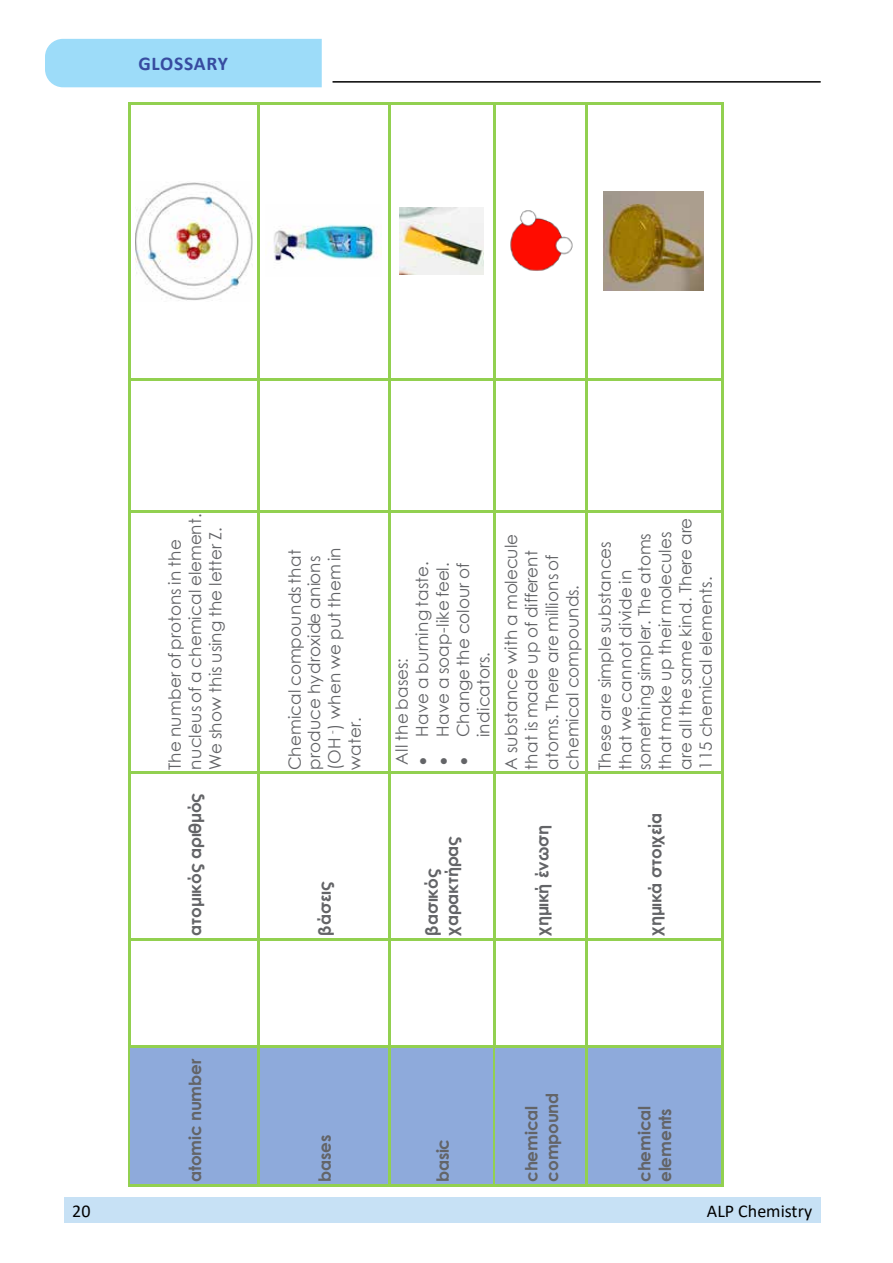
<style>
.page{position:relative;width:893px;height:1263px;background:#fff}
.page>*{position:absolute;margin:0;border:0;box-sizing:border-box;transform-origin:0 0}
.t1{font:700 19.5px "Calibri";letter-spacing:.04em;color:#374ca0}
.t2{font:18px "Calibri";color:#000}
.t3{font:16.8px/20.4px "Century Gothic";letter-spacing:.015em;color:#636467}
.t4{font:700 16.8px/20.4px "Century Gothic";letter-spacing:-.01em;color:#636467}
</style>
<div class="page">
<div style="left:64px;top:1197px;width:757px;height:25px;background:#c7e1f5"></div>
<hr style="left:333px;top:81px;width:488px;height:2px;background:#000">
<div style="left:45px;top:39px;width:277px;height:48px;background:#9ddcf9"></div>
<div style="left:131px;top:1048px;width:127px;height:136px;background:#8eaadb"></div>
<hr style="left:128px;top:1047px;width:2px;height:137px;background:#92d050">
<hr style="left:130px;top:1047px;width:1px;height:137px;background:#8eaadb">
<hr style="left:128px;top:940px;width:2px;height:105px;background:#92d050">
<hr style="left:128px;top:773px;width:2px;height:165px;background:#92d050">
<hr style="left:128px;top:513px;width:2px;height:258px;background:#92d050">
<hr style="left:128px;top:381px;width:2px;height:129px;background:#92d050">
<hr style="left:128px;top:104px;width:2px;height:274px;background:#92d050">
<hr style="left:131px;top:1184px;width:127px;height:3px;background:#92d050">
<hr style="left:131px;top:1045px;width:127px;height:2px;background:#92d050">
<hr style="left:131px;top:938px;width:127px;height:2px;background:#92d050">
<hr style="left:131px;top:771px;width:127px;height:2px;background:#92d050">
<hr style="left:131px;top:510px;width:127px;height:3px;background:#92d050">
<hr style="left:131px;top:378px;width:127px;height:3px;background:#92d050">
<hr style="left:131px;top:102px;width:127px;height:2px;background:#92d050">
<div style="left:260px;top:1048px;width:129px;height:136px;background:#8eaadb"></div>
<hr style="left:258px;top:1047px;width:2px;height:137px;background:#92d050">
<hr style="left:260px;top:1047px;width:1px;height:137px;background:#8eaadb">
<hr style="left:258px;top:940px;width:2px;height:105px;background:#92d050">
<hr style="left:258px;top:773px;width:2px;height:165px;background:#92d050">
<hr style="left:258px;top:513px;width:2px;height:258px;background:#92d050">
<hr style="left:258px;top:381px;width:2px;height:129px;background:#92d050">
<hr style="left:258px;top:104px;width:2px;height:274px;background:#92d050">
<hr style="left:261px;top:1184px;width:128px;height:3px;background:#92d050">
<hr style="left:261px;top:1045px;width:128px;height:2px;background:#92d050">
<hr style="left:261px;top:938px;width:128px;height:2px;background:#92d050">
<hr style="left:261px;top:771px;width:128px;height:2px;background:#92d050">
<hr style="left:261px;top:510px;width:128px;height:3px;background:#92d050">
<hr style="left:261px;top:378px;width:128px;height:3px;background:#92d050">
<hr style="left:261px;top:102px;width:128px;height:2px;background:#92d050">
<div style="left:391px;top:1048px;width:102px;height:136px;background:#8eaadb"></div>
<hr style="left:389px;top:1047px;width:2px;height:137px;background:#92d050">
<hr style="left:391px;top:1047px;width:1px;height:137px;background:#8eaadb">
<hr style="left:389px;top:940px;width:2px;height:105px;background:#92d050">
<hr style="left:389px;top:773px;width:2px;height:165px;background:#92d050">
<hr style="left:389px;top:513px;width:2px;height:258px;background:#92d050">
<hr style="left:389px;top:381px;width:2px;height:129px;background:#92d050">
<hr style="left:389px;top:104px;width:2px;height:274px;background:#92d050">
<hr style="left:392px;top:1184px;width:101px;height:3px;background:#92d050">
<hr style="left:392px;top:1045px;width:101px;height:2px;background:#92d050">
<hr style="left:392px;top:938px;width:101px;height:2px;background:#92d050">
<hr style="left:392px;top:771px;width:101px;height:2px;background:#92d050">
<hr style="left:392px;top:510px;width:101px;height:3px;background:#92d050">
<hr style="left:392px;top:378px;width:101px;height:3px;background:#92d050">
<hr style="left:392px;top:102px;width:101px;height:2px;background:#92d050">
<div style="left:496px;top:1048px;width:90px;height:136px;background:#8eaadb"></div>
<svg style="left:493px;top:1184px;width:4px;height:3px"></svg>
<hr style="left:493px;top:1047px;width:3px;height:137px;background:#92d050">
<hr style="left:496px;top:1047px;width:1px;height:137px;background:#8eaadb">
<hr style="left:493px;top:940px;width:3px;height:105px;background:#92d050">
<hr style="left:493px;top:773px;width:3px;height:165px;background:#92d050">
<hr style="left:493px;top:513px;width:3px;height:258px;background:#92d050">
<svg style="left:493px;top:510px;width:4px;height:3px"></svg>
<hr style="left:493px;top:381px;width:3px;height:129px;background:#92d050">
<svg style="left:493px;top:378px;width:4px;height:3px"></svg>
<hr style="left:493px;top:104px;width:3px;height:274px;background:#92d050">
<hr style="left:497px;top:1184px;width:89px;height:3px;background:#92d050">
<hr style="left:497px;top:1045px;width:89px;height:2px;background:#92d050">
<hr style="left:497px;top:938px;width:89px;height:2px;background:#92d050">
<hr style="left:497px;top:771px;width:89px;height:2px;background:#92d050">
<hr style="left:497px;top:510px;width:89px;height:3px;background:#92d050">
<hr style="left:497px;top:378px;width:89px;height:3px;background:#92d050">
<hr style="left:497px;top:102px;width:89px;height:2px;background:#92d050">
<div style="left:589px;top:1048px;width:131px;height:136px;background:#8eaadb"></div>
<hr style="left:586px;top:1047px;width:2px;height:137px;background:#92d050">
<hr style="left:588px;top:1047px;width:1px;height:137px;background:#8eaadb">
<hr style="left:586px;top:940px;width:2px;height:105px;background:#92d050">
<hr style="left:586px;top:773px;width:2px;height:165px;background:#92d050">
<hr style="left:586px;top:513px;width:2px;height:258px;background:#92d050">
<hr style="left:586px;top:381px;width:2px;height:129px;background:#92d050">
<hr style="left:586px;top:104px;width:2px;height:274px;background:#92d050">
<hr style="left:589px;top:1184px;width:132px;height:3px;background:#92d050">
<hr style="left:721px;top:1047px;width:3px;height:137px;background:#92d050">
<hr style="left:589px;top:1045px;width:132px;height:2px;background:#92d050">
<hr style="left:721px;top:940px;width:3px;height:105px;background:#92d050">
<hr style="left:589px;top:938px;width:132px;height:2px;background:#92d050">
<hr style="left:721px;top:773px;width:3px;height:165px;background:#92d050">
<hr style="left:589px;top:771px;width:132px;height:2px;background:#92d050">
<hr style="left:721px;top:513px;width:3px;height:258px;background:#92d050">
<hr style="left:589px;top:510px;width:132px;height:3px;background:#92d050">
<hr style="left:721px;top:381px;width:3px;height:129px;background:#92d050">
<hr style="left:589px;top:378px;width:132px;height:3px;background:#92d050">
<hr style="left:721px;top:104px;width:3px;height:274px;background:#92d050">
<hr style="left:589px;top:102px;width:132px;height:2px;background:#92d050">
<img style="left:135px;top:182px;width:117px;height:119px">
<img style="left:274px;top:224px;width:107px;height:37px">
<img style="left:400px;top:207px;width:83px;height:68px">
<img style="left:510px;top:210px;width:63px;height:61px">
<img style="left:603px;top:191px;width:100px;height:99px">
<p class="t1" style="left:138px;top:49px;width:91px">GLOSSARY</p>
<p class="t3" style="left:164px;top:770px;width:258px;rotate:-90deg">The number of protons in the nucleus of a chemical element.<br>We show this using the letter Ζ.</p>
<p class="t4" style="left:184px;top:936px;width:144px;rotate:-90deg">ατομικός αριθμός</p>
<p class="t4" style="left:184px;top:1182px;width:124px;rotate:-90deg">atomic number</p>
<p class="t3" style="left:284px;top:770px;width:224px;rotate:-90deg">Chemical compounds that produce hydroxide anions (OH <sup>-</sup>) when we put them in water.</p>
<p class="t4" style="left:314px;top:936px;width:56px;rotate:-90deg">βάσεις</p>
<p class="t3" style="left:412px;top:765px;width:206px;rotate:-90deg">• Have a burning taste.</p>
<p class="t3" style="left:432px;top:765px;width:204px;rotate:-90deg">• Have a soap-like feel.</p>
<p class="t3" style="left:453px;top:737px;width:176px;text-indent:-28px;rotate:-90deg">• Change the colour of indicators.</p>
<p class="t3" style="left:391px;top:765px;width:108px;rotate:-90deg">All the bases:</p>
<p class="t3" style="left:501px;top:770px;width:237px;rotate:-90deg">A substance with a molecule that is made up of different atoms. There are millions of chemical compounds.</p>
<p class="t3" style="left:594px;top:770px;width:254px;rotate:-90deg">These are simple substances that we cannot divide in something simpler. The atoms that make up their molecules are all the same kind. There are<br>115 chemical elements.</p>
<p class="t4" style="left:421px;top:936px;width:101px;rotate:-90deg">βασικός χαρακτήρας</p>
<p class="t4" style="left:531px;top:936px;width:112px;rotate:-90deg">χημική ένωση</p>
<p class="t4" style="left:644px;top:936px;width:124px;rotate:-90deg">χημικά στοιχεία</p>
<p class="t4" style="left:314px;top:1182px;width:49px;rotate:-90deg">bases</p>
<p class="t4" style="left:432px;top:1182px;width:45px;rotate:-90deg">basic</p>
<p class="t4" style="left:521px;top:1182px;width:91px;rotate:-90deg">chemical compound</p>
<p class="t4" style="left:633px;top:1182px;width:78px;rotate:-90deg">chemical elements</p>
<p class="t2" style="left:72px;top:1198px;width:20px">20</p>
<p class="t2" style="left:707px;top:1198px;width:107px">ALP Chemistry</p>
</div>
